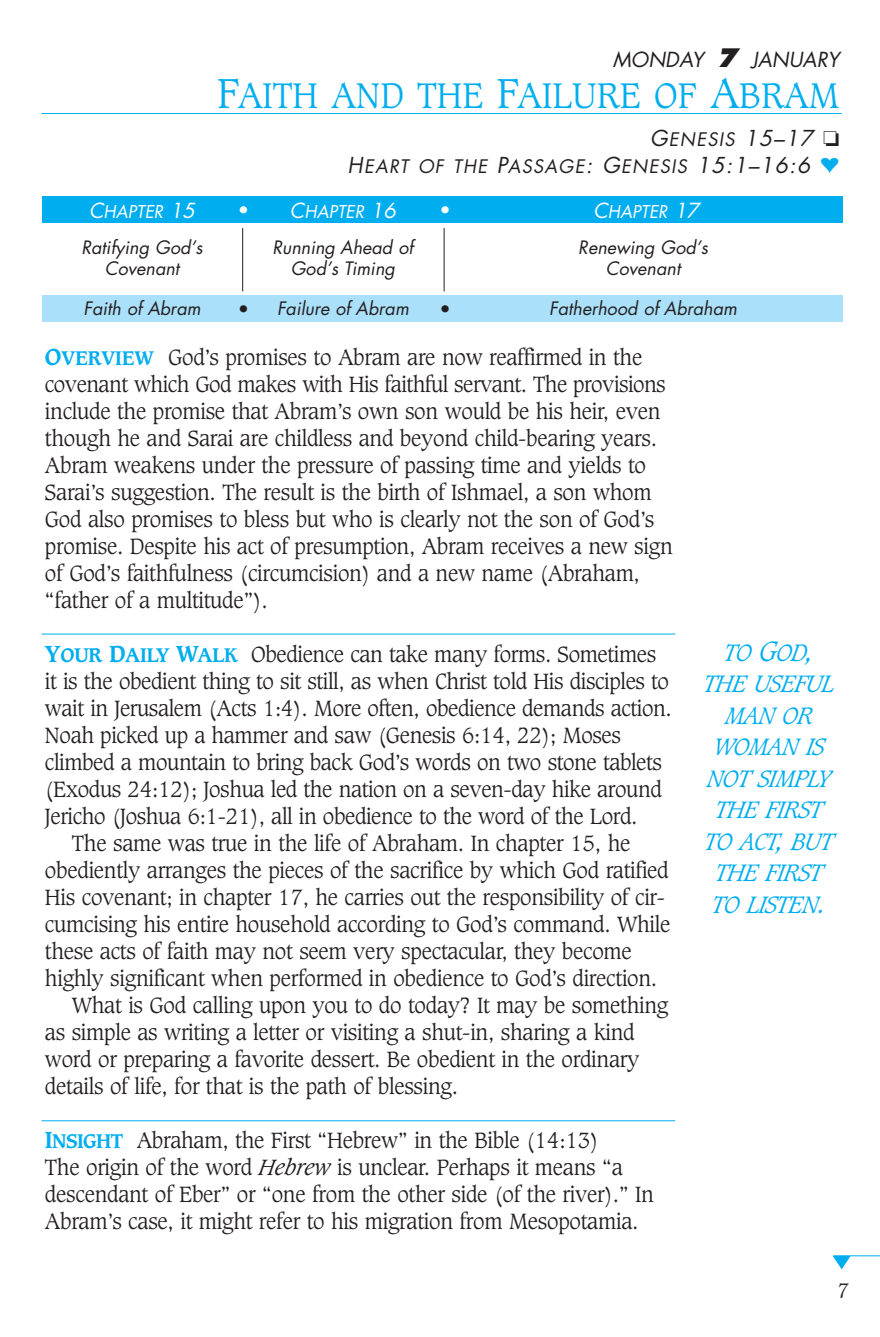
<style>
.page{position:relative;width:880px;height:1337px;background:#fff}
.page>*{position:absolute;margin:0;border:0;box-sizing:border-box;transform-origin:0 0}
.t1{font:300 34.43px "Caxton";color:#00aeef}
.t2{font:italic 300 22.95px/31.5px "Caxton";letter-spacing:-.035em;color:#00aeef;text-align:center}
.t3{font:300 21.38px/27px "Caxton";letter-spacing:-.01em;color:#231f20}
.t4{font:italic 21.38px "Futura";color:#231f20}
.t5{font:italic 20.25px "Futura";color:#231f20}
.t6{font:300 20.25px "Caxton";color:#231f20}
.t7{font:300 20.25px "Caxton";color:#fff}
.t8{font:italic 20.25px "Futura";color:#fff}
.t9{font:italic 18.22px "Futura";letter-spacing:.07em;color:#231f20}
.t10{font:italic 18px/20.2px "Futura";color:#231f20;text-align:center}
.t11{font:italic 17.32px "Futura";color:#fff}
.s1{font-weight:800;font-size:24.75px}
.s2{font-size:40.5px}
.s3{font-size:18.22px}
.s4{font-size:21.38px}
.s5{color:#00aeef}
.s6{font-size:20.25px}
.s7{font-weight:700;font-size:22.5px;color:#00aeef}
.s8{font-weight:700;font-size:19.12px;color:#00aeef}
.s9{font-style:italic}
.s10{font-size:27px}
</style>
<div class="page">
<svg style="left:832px;top:1255px;width:18px;height:14px"></svg>
<hr style="left:833px;top:1255px;width:47px;height:1px;background:#00aeef">
<hr style="left:42px;top:633px;width:633px;height:1px;background:#00aeef">
<hr style="left:42px;top:1120px;width:633px;height:1px;background:#00aeef">
<hr style="left:42px;top:113px;width:799px;height:1px;background:#00aeef">
<div style="left:43px;top:295px;width:800px;height:27px;background:#aae0f9"></div>
<div style="left:43px;top:196px;width:800px;height:27px;background:#00aeef"></div>
<hr style="left:242px;top:228px;width:1px;height:63px;background:#231f20">
<hr style="left:444px;top:228px;width:1px;height:63px;background:#231f20">
<p class="t5" style="left:613px;top:50px;width:228px">MONDAY <span class="s1">7</span> JANUARY</p>
<h1 class="t1" style="left:217px;top:79px;width:624px"><span class="s2">F</span>AITH AND THE <span class="s2">F</span>AILURE OF <span class="s2">A</span>BRAM</h1>
<p class="t4" style="left:650px;top:128px;width:191px">G<span class="s3">ENESIS</span> 15–17 ❏</p>
<p class="t9" style="left:347px;top:158px;width:493px"><span class="s4">H</span>EART OF THE <span class="s4">P</span>ASSAGE<span class="s4">: G</span>ENESIS <span class="s4">15:1–16:6</span> <span class="s5">♥</span></p>
<p class="t11" style="left:89px;top:204px;width:107px"><span class="s6">C</span>HAPTER <span class="s6">15</span></p>
<p class="t8" style="left:290px;top:201px;width:16px">C</p>
<p class="t7" style="left:238px;top:200px;width:12px">•</p>
<p class="t11" style="left:304px;top:204px;width:93px">HAPTER <span class="s6">16</span></p>
<p class="t11" style="left:593px;top:204px;width:107px"><span class="s6">C</span>HAPTER <span class="s6">17</span></p>
<p class="t7" style="left:440px;top:200px;width:12px">•</p>
<p class="t10" style="left:81px;top:239px;width:123px">Ratifying God’s<br>Covenant</p>
<p class="t10" style="left:272px;top:239px;width:143px">Running Ahead of<br>God’s Timing</p>
<p class="t10" style="left:578px;top:239px;width:131px">Renewing God’s<br>Covenant</p>
<p class="t10" style="left:84px;top:300px;width:118px">Faith of Abram</p>
<p class="t10" style="left:277px;top:300px;width:133px">Failure of Abram</p>
<p class="t10" style="left:549px;top:300px;width:189px">Fatherhood of Abraham</p>
<p class="t6" style="left:440px;top:299px;width:12px">•</p>
<p class="t6" style="left:238px;top:299px;width:12px">•</p>
<p class="t3" style="left:45px;top:345px;width:629px"><span class="s7">O</span><span class="s8">VERVIEW</span> God’s promises to Abram are now reaffirmed in the covenant which God makes with His faithful servant. The provisions include the promise that Abram’s own son would be his heir, even though he and Sarai are childless and beyond child-bearing years.<br>Abram weakens under the pressure of passing time and yields to Sarai’s suggestion. The result is the birth of Ishmael, a son whom God also promises to bless but who is clearly not the son of God’s promise. Despite his act of presumption, Abram receives a new sign of God’s faithfulness (circumcision) and a new name (Abraham, “father of a multitude”).</p>
<p class="t3" style="left:45px;top:642px;width:613px"><span class="s7">Y</span><span class="s8">OUR</span> <span class="s7">D</span><span class="s8">AILY</span> <span class="s7">W</span><span class="s8">ALK</span> Obedience can take many forms. Sometimes</p>
<p class="t3" style="left:45px;top:669px;width:625px">it is the obedient thing to sit still, as when Christ told His disciples to</p>
<p class="t3" style="left:45px;top:696px;width:628px">wait in Jerusalem (Acts 1:4). More often, obedience demands action.</p>
<p class="t3" style="left:45px;top:723px;width:577px">Noah picked up a hammer and saw (Genesis 6:14, 22); Moses</p>
<p class="t3" style="left:45px;top:750px;width:618px">climbed a mountain to bring back God’s words on two stone tablets</p>
<p class="t3" style="left:45px;top:777px;width:618px">(Exodus 24:12); Joshua led the nation on a seven-day hike around</p>
<p class="t3" style="left:45px;top:804px;width:594px">Jericho (Joshua 6:1-21), all in obedience to the word of the Lord.</p>
<p class="t3" style="left:72px;top:831px;width:560px">The same was true in the life of Abraham. In chapter 15, he</p>
<p class="t3" style="left:45px;top:858px;width:625px">obediently arranges the pieces of the sacrifice by which God ratified</p>
<p class="t3" style="left:45px;top:885px;width:622px">His covenant; in chapter 17, he carries out the responsibility of cir-</p>
<p class="t3" style="left:45px;top:912px;width:627px">cumcising his entire household according to God’s command. While</p>
<p class="t3" style="left:45px;top:939px;width:588px">these acts of faith may not seem very spectacular, they become</p>
<p class="t3" style="left:45px;top:966px;width:614px">highly significant when performed in obedience to God’s direction.</p>
<p class="t3" style="left:72px;top:993px;width:598px">What is God calling upon you to do today? It may be something</p>
<p class="t3" style="left:45px;top:1020px;width:591px">as simple as writing a letter or visiting a shut-in, sharing a kind</p>
<p class="t3" style="left:45px;top:1047px;width:596px">word or preparing a favorite dessert. Be obedient in the ordinary</p>
<p class="t3" style="left:45px;top:1074px;width:415px">details of life, for that is the path of blessing.</p>
<p class="t3" style="left:45px;top:1128px;width:610px"><span class="s7">I</span><span class="s8">NSIGHT</span> Abraham, the First “Hebrew” in the Bible (14:13)<br>The origin of the word <span class="s9">Hebrew</span> is unclear. Perhaps it means “a descendant of Eber” or “one from the other side (of the river).” In Abram’s case, it might refer to his migration from Mesopotamia.</p>
<p class="t2" style="left:703px;top:638px;width:133px">TO <span class="s10">G</span>OD<span class="s10">,<br></span>THE USEFUL<br>MAN OR<br>WOMAN IS<br>NOT SIMPLY<br>THE FIRST<br>TO ACT<span class="s10">,</span> BUT<br>THE FIRST<br>TO LISTEN<span class="s10">.</span></p>
<p class="t6" style="left:837px;top:1281px;width:14px">7</p>
</div>
